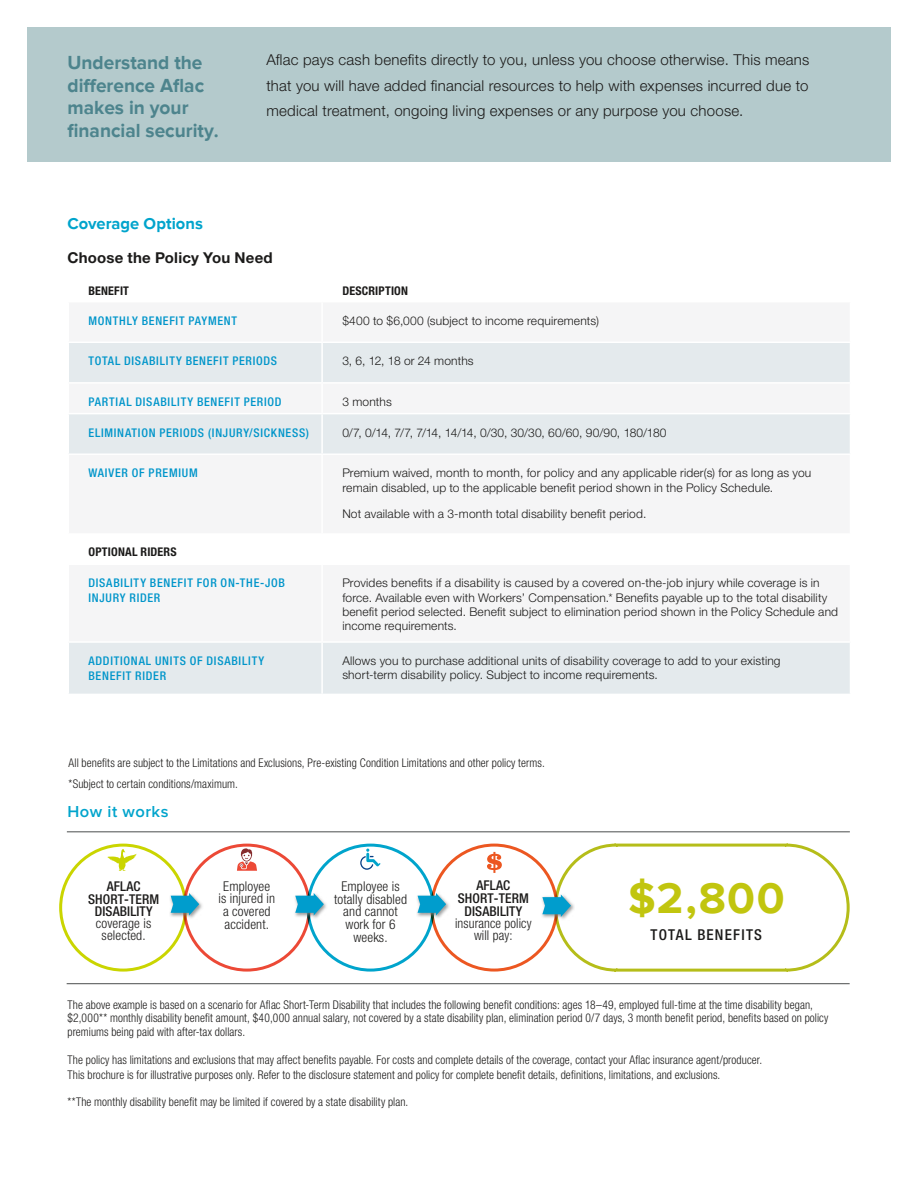
<style>
.page{position:relative;width:918px;height:1188px;background:#fff}
.page>*{position:absolute;margin:0;border:0;box-sizing:border-box;transform-origin:0 0}
.t1{font:700 45px "Proxima Nova";color:#c1c50f}
.t2{font:700 19.5px/22.5px "Proxima Nova";color:#4d848d}
.t3{font:700 16.5px "Proxima Nova";color:#00a4cc}
.t4{font:600 16.5px "Proxima Nova";letter-spacing:.03em;color:#00a4cc}
.t5{font:300 15px/25.5px "Helvetica Neue CELT";letter-spacing:.015em;color:#1c1b1a;text-align:justify}
.t6{font:700 15px "Helvetica Neue CELT";letter-spacing:.01em;color:#1c1b1a}
.t7{font:500 condensed 15px "Helvetica Neue LTCE";letter-spacing:.08em;color:#1c1b1a}
.t8{font:300 condensed 13.5px/12.8px "Helvetica Neue LTCE";letter-spacing:.01em;color:#1c1b1a;text-align:center}
.t9{font:500 condensed 13.5px/12.8px "Helvetica Neue LTCE";letter-spacing:.01em;color:#1c1b1a;text-align:center}
.t10{font:300 condensed 12px/13.5px "Helvetica Neue LTCE";letter-spacing:.01em;color:#1c1b1a;scale:.96 1}
.t11{font:300 12px/14.2px "Helvetica Neue CELT";letter-spacing:.015em;color:#1c1b1a}
.t12{font:500 condensed 12px/15px "Helvetica Neue LTCE";letter-spacing:.06em;color:#0095ca}
.t13{font:700 condensed 12px "Helvetica Neue LTCE";letter-spacing:.015em;color:#1c1b1a}
</style>
<div class="page">
<div style="left:27px;top:27px;width:864px;height:135px;background:#b4cacc"></div>
<hr style="left:67px;top:831px;width:783px;height:1px;background:#5f6161">
<hr style="left:67px;top:983px;width:783px;height:1px;background:#5f6161">
<div style="left:59px;top:844px;width:128px;height:128px;border:3px solid #cad500;border-radius:50%"></div>
<svg style="left:107px;top:849px;width:30px;height:22px"></svg>
<div style="left:416px;top:891px;width:34px;height:28px;background:#7d7f7f;opacity:.75"></div>
<svg style="left:418px;top:893px;width:28px;height:23px"></svg>
<svg style="left:542px;top:843px;width:308px;height:129px"></svg>
<div style="left:294px;top:891px;width:34px;height:28px;background:#7d7f7f;opacity:.75"></div>
<svg style="left:295px;top:893px;width:29px;height:23px"></svg>
<div style="left:169px;top:891px;width:34px;height:28px;background:#7d7f7f;opacity:.75"></div>
<svg style="left:171px;top:893px;width:28px;height:23px"></svg>
<svg style="left:487px;top:852px;width:15px;height:21px"></svg>
<svg style="left:237px;top:848px;width:20px;height:23px"></svg>
<svg style="left:360px;top:849px;width:20px;height:21px"></svg>
<svg style="left:69px;top:343px;width:781px;height:110px;fill:#e4eaed"></svg>
<div style="left:69px;top:643px;width:781px;height:51px;background:#e4eaed"></div>
<hr style="left:321px;top:343px;width:2px;height:39px;background:#fff">
<hr style="left:68px;top:382px;width:254px;height:2px;background:#fff">
<hr style="left:322px;top:382px;width:529px;height:2px;background:#fff">
<hr style="left:321px;top:384px;width:2px;height:29px;background:#fff">
<hr style="left:68px;top:413px;width:254px;height:1px;background:#fff">
<hr style="left:322px;top:413px;width:529px;height:1px;background:#fff">
<hr style="left:321px;top:414px;width:2px;height:39px;background:#fff">
<hr style="left:321px;top:643px;width:2px;height:51px;background:#fff">
<h2 class="t2" style="left:68px;top:52px;width:153px">Understand the difference Aflac makes in your financial security.</h2>
<p class="t5" style="left:266px;top:47px;width:545px">Aflac pays cash benefits directly to you, unless you choose otherwise. This means that you will have added financial resources to help with expenses incurred due to medical treatment, ongoing living expenses or any purpose you choose.</p>
<h3 class="t3" style="left:68px;top:214px;width:137px">Coverage Options</h3>
<p class="t6" style="left:68px;top:248px;width:207px">Choose the Policy You Need</p>
<p class="t13" style="left:88px;top:283px;width:42px">BENEFIT</p>
<p class="t13" style="left:342px;top:283px;width:67px">DESCRIPTION</p>
<p class="t12" style="left:88px;top:313px;width:150px">MONTHLY BENEFIT PAYMENT</p>
<p class="t11" style="left:342px;top:313px;width:258px">$400 to $6,000 (subject to income requirements)</p>
<p class="t12" style="left:88px;top:353px;width:190px">TOTAL DISABILITY BENEFIT PERIODS</p>
<p class="t11" style="left:342px;top:354px;width:133px">3, 6, 12, 18 or 24 months</p>
<p class="t12" style="left:88px;top:394px;width:195px">PARTIAL DISABILITY BENEFIT PERIOD</p>
<p class="t11" style="left:342px;top:394px;width:51px">3 months</p>
<p class="t12" style="left:88px;top:425px;width:222px">ELIMINATION PERIODS (INJURY/SICKNESS)</p>
<p class="t11" style="left:342px;top:425px;width:326px">0/7, 0/14, 7/7, 7/14, 14/14, 0/30, 30/30, 60/60, 90/90, 180/180</p>
<p class="t12" style="left:88px;top:465px;width:111px">WAIVER OF PREMIUM</p>
<p class="t11" style="left:342px;top:466px;width:471px">Premium waived, month to month, for policy and any applicable rider(s) for as long as you remain disabled, up to the applicable benefit period shown in the Policy Schedule.</p>
<p class="t11" style="left:342px;top:506px;width:305px">Not available with a 3-month total disability benefit period.</p>
<p class="t13" style="left:88px;top:545px;width:90px">OPTIONAL RIDERS</p>
<p class="t12" style="left:88px;top:575px;width:198px">DISABILITY BENEFIT FOR ON-THE-JOB<br>INJURY RIDER</p>
<p class="t11" style="left:342px;top:576px;width:497px">Provides benefits if a disability is caused by a covered on-the-job injury while coverage is in force. Available even with Workers’ Compensation.* Benefits payable up to the total disability benefit period selected. Benefit subject to elimination period shown in the Policy Schedule and income requirements.</p>
<p class="t12" style="left:88px;top:653px;width:177px">ADDITIONAL UNITS OF DISABILITY<br>BENEFIT RIDER</p>
<p class="t11" style="left:342px;top:654px;width:440px">Allows you to purchase additional units of disability coverage to add to your existing short-term disability policy. Subject to income requirements.</p>
<p class="t10" style="left:69px;top:751px;width:498px;line-height:21.8px">All benefits are subject to the Limitations and Exclusions, Pre-existing Condition Limitations and other policy terms. *Subject to certain conditions/maximum.</p>
<h3 class="t4" style="left:68px;top:802px;width:103px">How it works</h3>
<p class="t9" style="left:88px;top:880px;width:73px">AFLAC<br>SHORT-TERM<br>DISABILITY</p>
<p class="t8" style="left:96px;top:918px;width:57px;line-height:12px">coverage is selected.</p>
<p class="t8" style="left:218px;top:879px;width:58px">Employee is injured in a covered accident.</p>
<p class="t8" style="left:334px;top:880px;width:74px">Employee is totally disabled and cannot work for 6 weeks.</p>
<p class="t9" style="left:458px;top:879px;width:73px">AFLAC<br>SHORT-TERM<br>DISABILITY</p>
<p class="t8" style="left:455px;top:917px;width:78px;line-height:12px">insurance policy will pay:</p>
<h1 class="t1" style="left:628px;top:873px;width:158px">$2,800</h1>
<p class="t7" style="left:651px;top:926px;width:113px">TOTAL BENEFITS</p>
<p class="t10" style="left:68px;top:998px;width:794px">The above example is based on a scenario for Aflac Short-Term Disability that includes the following benefit conditions: ages 18–49, employed full-time at the time disability began, $2,000** monthly disability benefit amount, $40,000 annual salary, not covered by a state disability plan, elimination period 0/7 days, 3 month benefit period, benefits based on policy premiums being paid with after-tax dollars.</p>
<p class="t10" style="left:68px;top:1052px;width:725px;line-height:15px">The policy has limitations and exclusions that may affect benefits payable. For costs and complete details of the coverage, contact your Aflac insurance agent/producer.<br>This brochure is for illustrative purposes only. Refer to the disclosure statement and policy for complete benefit details, definitions, limitations, and exclusions.</p>
<p class="t10" style="left:68px;top:1095px;width:357px">**The monthly disability benefit may be limited if covered by a state disability plan.</p>
</div>
